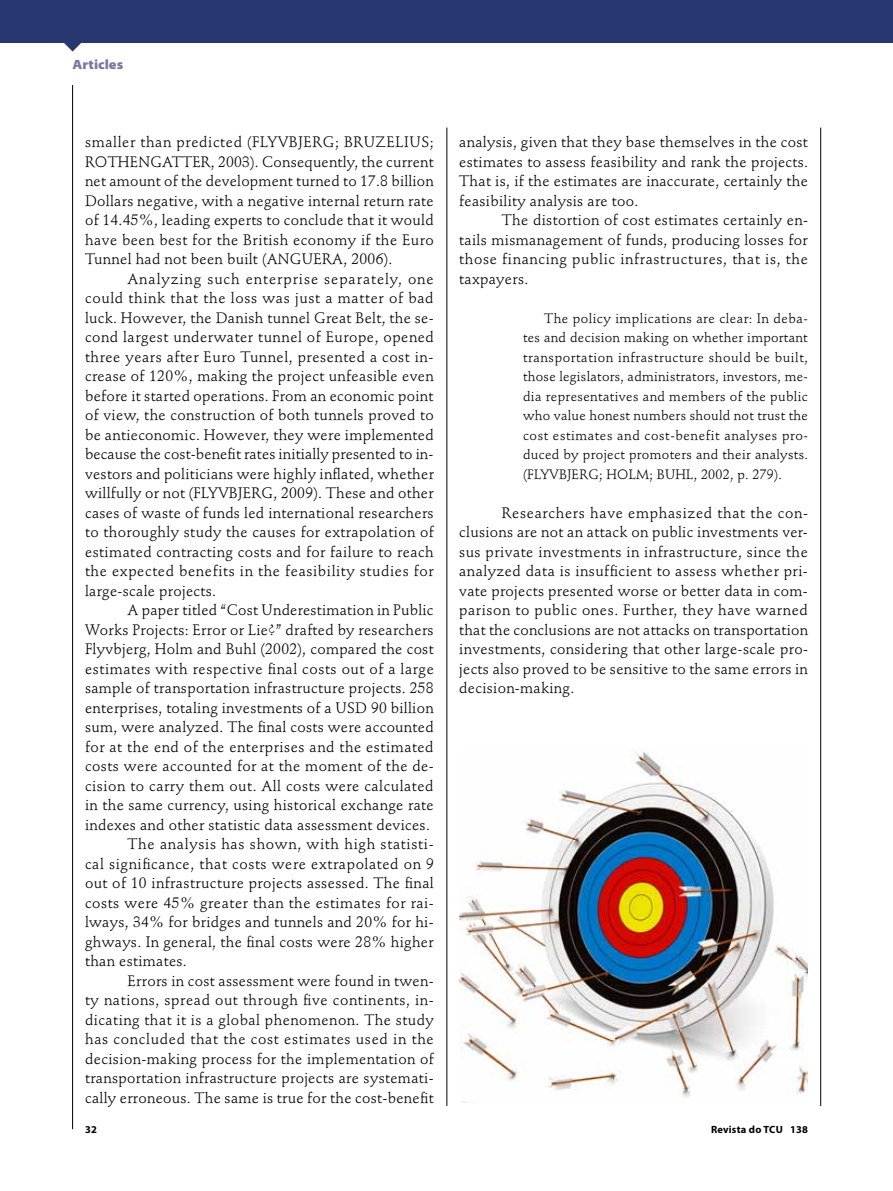
<style>
.page{position:relative;width:893px;height:1191px;background:#fff}
.page>*{position:absolute;margin:0;border:0;box-sizing:border-box;transform-origin:0 0}
.t1{font:15px/19.5px "Stempel Schneidler Std";letter-spacing:.02em;color:#000;text-align:justify}
.t2{font:15px "Stempel Schneidler Std";letter-spacing:.04em;color:#000}
.t3{font:15px "Stempel Schneidler Std";letter-spacing:.045em;color:#000}
.t4{font:13.5px/19.5px "Stempel Schneidler Std";letter-spacing:.025em;color:#000;text-align:justify}
.t5{font:900 semi-expanded 13.5px "Myriad Pro";color:#7b77a2}
.t6{font:700 10.5px "Myriad Pro";letter-spacing:.02em;color:#000}
</style>
<div class="page">
<svg style="left:64px;top:43px;width:17px;height:9px"></svg>
<div style="left:0;top:0;width:893px;height:43px;background:#293771"></div>
<hr style="left:72px;top:85px;width:1px;height:1044px;background:#000">
<hr style="left:820px;top:128px;width:1px;height:978px;background:#000">
<hr style="left:446px;top:128px;width:1px;height:978px;background:#000">
<img style="left:459px;top:751px;width:349px;height:352px">
<p class="t5" style="left:73px;top:57px;width:52px">Articles</p>
<p class="t1" style="left:85px;top:132px;width:350px">smaller than predicted (FLYVBJERG; BRUZELIUS; ROTHENGATTER, 2003). Consequently, the current net amount of the development turned to 17.8 billion Dollars negative, with a negative internal return rate of 14.45%, leading experts to conclude that it would have been best for the British economy if the Euro Tunnel had not been built (ANGUERA, 2006).</p>
<p class="t1" style="left:85px;top:269px;width:350px;text-indent:43px">Analyzing such enterprise separately, one could think that the loss was just a matter of bad luck. However, the Danish tunnel Great Belt, the se&shy;cond largest underwater tunnel of Europe, opened three years after Euro Tunnel, presented a cost in&shy;crease of 120%, making the project unfeasible even before it started operations. From an economic point of view, the construction of both tunnels proved to be antieconomic. However, they were implemented because the cost-benefit rates initially presented to in&shy;vestors and politicians were highly inflated, whether willfully or not (FLYVBJERG, 2009). These and other cases of waste of funds led international researchers to thoroughly study the causes for extrapolation of estimated contracting costs and for failure to reach the expected benefits in the feasibility studies for large-scale projects.</p>
<p class="t1" style="left:128px;top:600px;width:307px">A paper titled “Cost Underestimation in Public</p>
<p class="t1" style="left:85px;top:620px;width:350px">Works Projects: Error or Lie?” drafted by researchers</p>
<p class="t1" style="left:85px;top:639px;width:350px">Flyvbjerg, Holm and Buhl (2002), compared the cost</p>
<p class="t1" style="left:85px;top:659px;width:350px">estimates with respective final costs out of a large</p>
<p class="t1" style="left:85px;top:678px;width:350px">sample of transportation infrastructure projects. 258</p>
<p class="t1" style="left:85px;top:698px;width:350px">enterprises, totaling investments of a USD 90 billion</p>
<p class="t1" style="left:85px;top:717px;width:350px">sum, were analyzed. The final costs were accounted</p>
<p class="t1" style="left:85px;top:737px;width:350px">for at the end of the enterprises and the estimated</p>
<p class="t1" style="left:85px;top:756px;width:350px">costs were accounted for at the moment of the de-</p>
<p class="t1" style="left:85px;top:776px;width:350px">cision to carry them out. All costs were calculated</p>
<p class="t1" style="left:85px;top:795px;width:350px">in the same currency, using historical exchange rate</p>
<p class="t1" style="left:85px;top:815px;width:346px">indexes and other statistic data assessment devices.</p>
<p class="t3" style="left:128px;top:835px;width:308px">The analysis has shown, with high statisti-</p>
<p class="t2" style="left:85px;top:855px;width:350px">cal significance, that costs were extrapolated on 9</p>
<p class="t1" style="left:85px;top:873px;width:350px">out of 10 infrastructure projects assessed. The final</p>
<p class="t1" style="left:85px;top:893px;width:350px">costs were 45% greater than the estimates for rai-</p>
<p class="t1" style="left:85px;top:912px;width:350px">lways, 34% for bridges and tunnels and 20% for hi-</p>
<p class="t1" style="left:85px;top:932px;width:350px">ghways. In general, the final costs were 28% higher</p>
<p class="t1" style="left:85px;top:951px;width:103px">than estimates.</p>
<p class="t1" style="left:128px;top:971px;width:308px">Errors in cost assessment were found in twen-</p>
<p class="t2" style="left:85px;top:991px;width:350px">ty nations, spread out through five continents, in-</p>
<p class="t1" style="left:85px;top:1010px;width:350px">dicating that it is a global phenomenon. The study</p>
<p class="t3" style="left:85px;top:1030px;width:350px">has concluded that the cost estimates used in the</p>
<p class="t1" style="left:85px;top:1049px;width:350px">decision-making process for the implementation of</p>
<p class="t1" style="left:85px;top:1068px;width:350px">transportation infrastructure projects are systemati-</p>
<p class="t1" style="left:85px;top:1088px;width:350px">cally erroneous. The same is true for the cost-benefit</p>
<p class="t1" style="left:459px;top:132px;width:350px">analysis, given that they base themselves in the cost estimates to assess feasibility and rank the projects.<br>That is, if the estimates are inaccurate, certainly the feasibility analysis are too.</p>
<p class="t1" style="left:459px;top:210px;width:350px;text-indent:43px">The distortion of cost estimates certainly en&shy;tails mismanagement of funds, producing losses for those financing public infrastructures, that is, the taxpayers.</p>
<p class="t4" style="left:523px;top:308px;width:287px;text-indent:21px">The policy implications are clear: In deba&shy;tes and decision making on whether important transportation infrastructure should be built, those legislators, administrators, investors, me&shy;dia representatives and members of the public who value honest numbers should not trust the cost estimates and cost-benefit analyses pro&shy;duced by project promoters and their analysts. (FLYVBJERG; HOLM; BUHL, 2002, p. 279).</p>
<p class="t1" style="left:459px;top:503px;width:350px;text-indent:43px">Researchers have emphasized that the con&shy;clusions are not an attack on public investments ver&shy;sus private investments in infrastructure, since the analyzed data is insufficient to assess whether pri&shy;vate projects presented worse or better data in com&shy;parison to public ones. Further, they have warned that the conclusions are not attacks on transportation investments, considering that other large-scale pro&shy;jects also proved to be sensitive to the same errors in decision-making.</p>
<p class="t6" style="left:85px;top:1122px;width:13px">32</p>
<p class="t6" style="left:711px;top:1122px;width:98px">Revista do TCU 138</p>
</div>
